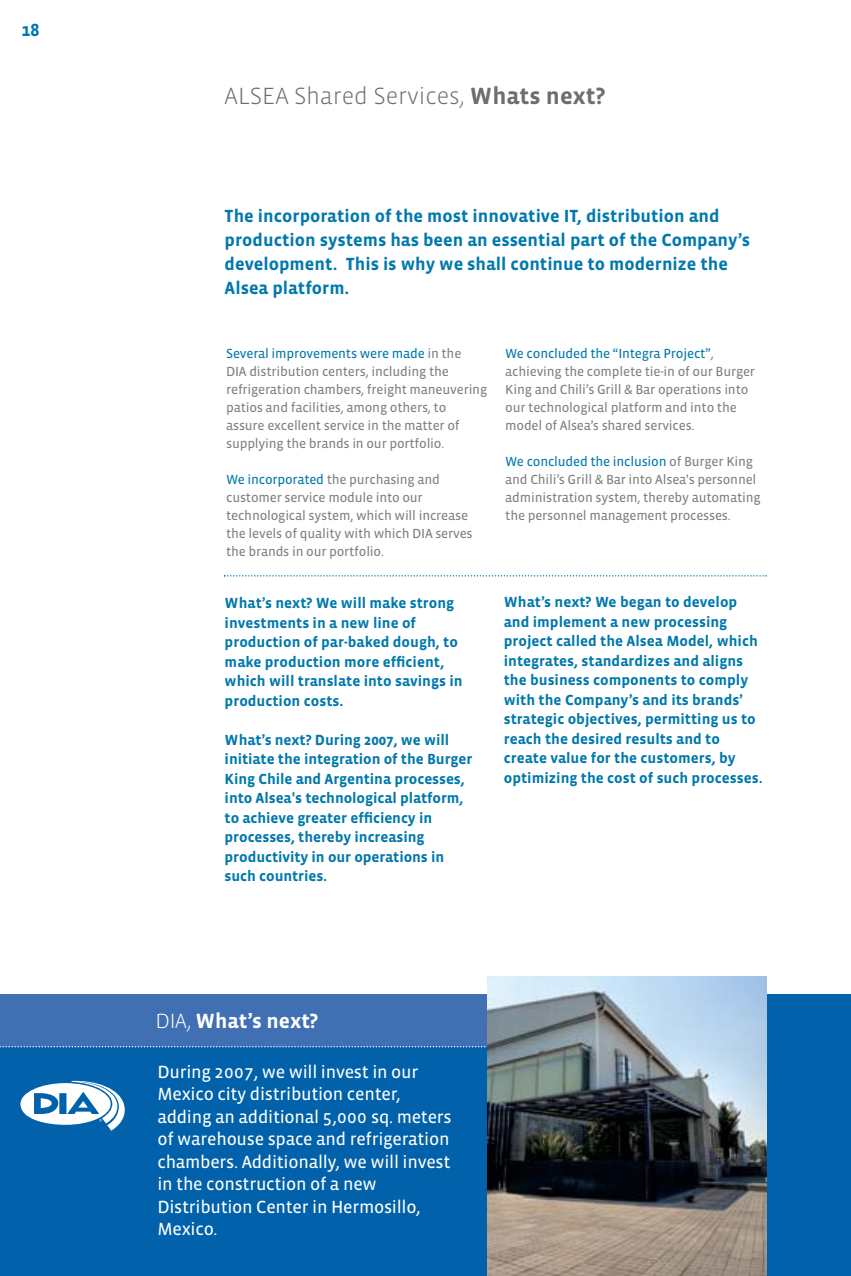
<style>
.page{position:relative;width:851px;height:1276px;background:#fff}
.page>*{position:absolute;margin:0;border:0;box-sizing:border-box;transform-origin:0 0}
.t1{font:300 24px "Vista Sans";color:#6c6e70}
.t2{font:700 21px "Vista Sans";color:#fff}
.t3{font:18px/22.5px "Vista Sans Reg";letter-spacing:-.015em;color:#fff}
.t4{font:700 18px/24px "Vista Sans";color:#0078ad}
.t5{font:700 15px/19.5px "Vista Sans";color:#0078ad}
.t6{font:13.5px/18px "Vista Sans Reg";letter-spacing:-.015em;color:#7e8082}
.s1{font-weight:700}
.s2{color:#0078ad}
.s3{font-weight:300}
</style>
<div class="page">
<div style="left:0;top:994px;width:850px;height:282px;background:#0161aa"></div>
<div style="left:0;top:994px;width:487px;height:52px;background:#4070b3"></div>
<svg style="left:0;top:1046px;width:487px;height:1px"></svg>
<img style="left:487px;top:976px;width:279px;height:300px">
<svg style="left:20px;top:1080px;width:105px;height:50px"></svg>
<svg style="left:224px;top:575px;width:542px;height:1px"></svg>
<h3 class="t4" style="left:21px;top:18px;width:19px">18</h3>
<h1 class="t1" style="left:225px;top:84px;width:382px">ALSEA Shared Services, <span class="s1">Whats next?</span></h1>
<h3 class="t4" style="left:225px;top:204px;width:527px">The incorporation of the most innovative IT, distribution and production systems has been an essential part of the Company’s development. This is why we shall continue to modernize the Alsea platform.</h3>
<p class="t6" style="left:226px;top:345px;width:262px"><span class="s2">Several improvements were made</span> in the<br>DIA distribution centers, including the refrigeration chambers, freight maneuvering patios and facilities, among others, to assure excellent service in the matter of supplying the brands in our portfolio.</p>
<p class="t6" style="left:226px;top:471px;width:248px"><span class="s2">We incorporated</span> the purchasing and customer service module into our technological system, which will increase the levels of quality with which DIA serves the brands in our portfolio.</p>
<p class="t5" style="left:225px;top:594px;width:239px">What’s next? We will make strong investments in a new line of production of par-baked dough, to make production more efficient, which will translate into savings in production costs.</p>
<p class="t5" style="left:225px;top:730px;width:249px">What’s next? During 2007, we will initiate the integration of the Burger<br>King Chile and Argentina processes, into Alsea's technological platform, to achieve greater efficiency in processes, thereby increasing productivity in our operations in such countries.</p>
<p class="t6" style="left:505px;top:345px;width:251px"><span class="s2">We concluded the “Integra Project”</span>, achieving the complete tie-in of our Burger King and Chili’s Grill &amp; Bar operations into our technological platform and into the model of Alsea’s shared services.</p>
<p class="t6" style="left:505px;top:453px;width:257px"><span class="s2">We concluded the inclusion</span> of Burger King and Chili’s Grill &amp; Bar into Alsea's personnel administration system, thereby automating the personnel management processes.</p>
<p class="t5" style="left:503px;top:593px;width:260px">What’s next? We began to develop and implement a new processing project called the Alsea Model, which integrates, standardizes and aligns the business components to comply with the Company’s and its brands’ strategic objectives, permitting us to reach the desired results and to create value for the customers, by optimizing the cost of such processes.</p>
<h2 class="t2" style="left:156px;top:1010px;width:164px"><span class="s3">DIA,</span> What’s next?</h2>
<p class="t3" style="left:157px;top:1061px;width:296px">During 2007, we will invest in our<br>Mexico city distribution center, adding an additional 5,000 sq. meters of warehouse space and refrigeration chambers. Additionally, we will invest in the construction of a new<br>Distribution Center in Hermosillo,<br>Mexico.</p>
</div>
